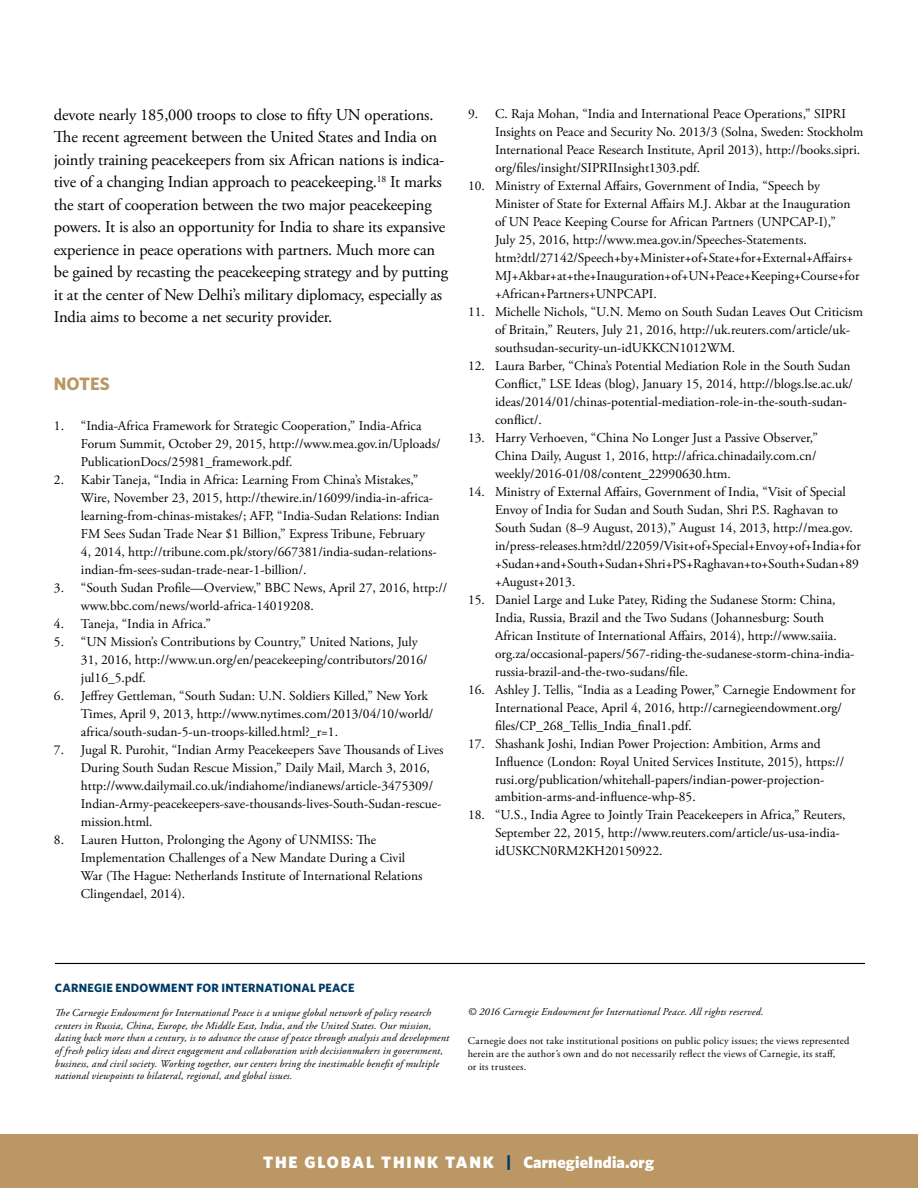
<style>
.page{position:relative;width:918px;height:1188px;background:#fff}
.page>*{position:absolute;margin:0;border:0;box-sizing:border-box;transform-origin:0 0}
.t1{font:700 18px "Whitney";color:#ba9765}
.t2{font:16.5px/22.5px "Adobe Garamond Pro";letter-spacing:-.01em;color:#000}
.t3{font:900 16.5px "Whitney";letter-spacing:.025em;color:#fff}
.t4{font:13.5px/18px "Adobe Garamond Pro";color:#000}
.t5{font:700 12px "Whitney";letter-spacing:.02em;color:#003a63}
.t6{font:italic 10.5px/12.6px "Adobe Garamond Pro";letter-spacing:.02em;color:#000}
.t7{font:10.5px/13px "Adobe Garamond Pro";letter-spacing:.02em;color:#000}
.s1{font-style:italic}
.s2{color:#003a63}
</style>
<div class="page">
<div style="left:0;top:1134px;width:918px;height:54px;background:#ba9765"></div>
<hr style="left:55px;top:963px;width:810px;height:1px;background:#000">
<p class="t2" style="left:54px;top:104px;width:396px">devote nearly 185,000 troops to close to fifty UN operations.<br>The recent agreement between the United States and India on jointly training peacekeepers from six African nations is indica&shy;tive of a changing Indian approach to peacekeeping.<sup>18</sup> It marks the start of cooperation between the two major peacekeeping powers. It is also an opportunity for India to share its expansive experience in peace operations with partners. Much more can be gained by recasting the peacekeeping strategy and by putting it at the center of New Delhi’s military diplomacy, especially as India aims to become a net security provider.</p>
<h1 class="t1" style="left:54px;top:372px;width:57px">NOTES</h1>
<p class="t4" style="left:81px;top:418px;width:361px;text-indent:-27px">1. “India-Africa Framework for Strategic Cooperation,” India-Africa<br>Forum Summit, October 29, 2015, http://www.mea.gov.in/Uploads/<br>PublicationDocs/25981_framework.pdf.</p>
<p class="t4" style="left:81px;top:472px;width:360px;text-indent:-27px">2. Kabir Taneja, “India in Africa: Learning From China’s Mistakes,” Wire, November 23, 2015, http://thewire.in/16099/india-in-africa&shy;learning-from-chinas-mistakes/; AFP, “India-Sudan Relations: Indian FM Sees Sudan Trade Near $1 Billion,” Express Tribune, February<br>4, 2014, http://tribune.com.pk/story/667381/india-sudan-relations&shy;indian-fm-sees-sudan-trade-near-1-billion/.</p>
<p class="t4" style="left:81px;top:580px;width:368px;text-indent:-27px">3. “South Sudan Profile—Overview,” BBC News, April 27, 2016, http:// www.bbc.com/news/world-africa-14019208.</p>
<p class="t4" style="left:54px;top:616px;width:159px">4. Taneja, “India in Africa.”</p>
<p class="t4" style="left:81px;top:634px;width:348px;text-indent:-27px">5. “UN Mission’s Contributions by Country,” United Nations, July<br>31, 2016, http://www.un.org/en/peacekeeping/contributors/2016/ jul16_5.pdf.</p>
<p class="t4" style="left:81px;top:688px;width:354px;text-indent:-27px">6. Jeffrey Gettleman, “South Sudan: U.N. Soldiers Killed,” New York<br>Times, April 9, 2013, http://www.nytimes.com/2013/04/10/world/ africa/south-sudan-5-un-troops-killed.html?_r=1.</p>
<p class="t4" style="left:81px;top:742px;width:364px;text-indent:-27px">7. Jugal R. Purohit, “Indian Army Peacekeepers Save Thousands of Lives During South Sudan Rescue Mission,” Daily Mail, March 3, 2016, http://www.dailymail.co.uk/indiahome/indianews/article-3475309/ Indian-Army-peacekeepers-save-thousands-lives-South-Sudan-rescue&shy;mission.html.</p>
<p class="t4" style="left:81px;top:832px;width:343px;text-indent:-27px">8. Lauren Hutton, Prolonging the Agony of UNMISS: The Implementation Challenges of a New Mandate During a Civil War (The Hague: Netherlands Institute of International Relations Clingendael, 2014).</p>
<p class="t4" style="left:495px;top:105px;width:370px;text-indent:-27px">9. C. Raja Mohan, “India and International Peace Operations,” SIPRI Insights on Peace and Security No. 2013/3 (Solna, Sweden: Stockholm International Peace Research Institute, April 2013), http://books.sipri. org/files/insight/SIPRIInsight1303.pdf.</p>
<p class="t4" style="left:495px;top:177px;width:366px;text-indent:-27px">10. Ministry of External Affairs, Government of India, “Speech by Minister of State for External Affairs M.J. Akbar at the Inauguration of UN Peace Keeping Course for African Partners (UNPCAP-I),”<br>July 25, 2016, http://www.mea.gov.in/Speeches-Statements. htm?dtl/27142/Speech+by+Minister+of+State+for+External+Affairs+ MJ+Akbar+at+the+Inauguration+of+UN+Peace+Keeping+Course+for +African+Partners+UNPCAPI.</p>
<p class="t4" style="left:495px;top:303px;width:370px;text-indent:-27px">11. Michelle Nichols, “U.N. Memo on South Sudan Leaves Out Criticism of Britain,” Reuters, July 21, 2016, http://uk.reuters.com/article/uk&shy;southsudan-security-un-idUKKCN1012WM.</p>
<p class="t4" style="left:495px;top:357px;width:359px;text-indent:-27px">12. Laura Barber, “China’s Potential Mediation Role in the South Sudan Conflict,” LSE Ideas (blog), January 15, 2014, http://blogs.lse.ac.uk/ ideas/2014/01/chinas-potential-mediation-role-in-the-south-sudan&shy;conflict/.</p>
<p class="t4" style="left:495px;top:429px;width:324px;text-align:justify;text-indent:-27px">13. Harry Verhoeven, “China No Longer Just a Passive Observer,” China Daily, August 1, 2016, http://africa.chinadaily.com.cn/ weekly/2016-01/08/content_22990630.htm.</p>
<p class="t4" style="left:495px;top:483px;width:368px;text-indent:-27px">14. Ministry of External Affairs, Government of India, “Visit of Special Envoy of India for Sudan and South Sudan, Shri P.S. Raghavan to South Sudan (8–9 August, 2013),” August 14, 2013, http://mea.gov. in/press-releases.htm?dtl/22059/Visit+of+Special+Envoy+of+India+for +Sudan+and+South+Sudan+Shri+PS+Raghavan+to+South+Sudan+89 +August+2013.</p>
<p class="t4" style="left:495px;top:591px;width:361px;text-indent:-27px">15. Daniel Large and Luke Patey, Riding the Sudanese Storm: China, India, Russia, Brazil and the Two Sudans (Johannesburg: South African Institute of International Affairs, 2014), http://www.saiia. org.za/occasional-papers/567-riding-the-sudanese-storm-china-india&shy;russia-brazil-and-the-two-sudans/file.</p>
<p class="t4" style="left:495px;top:681px;width:362px;text-indent:-27px">16. Ashley J. Tellis, “India as a Leading Power,” Carnegie Endowment for<br>International Peace, April 4, 2016, http://carnegieendowment.org/ files/CP_268_Tellis_India_final1.pdf.</p>
<p class="t4" style="left:495px;top:735px;width:351px;text-indent:-27px">17. Shashank Joshi, Indian Power Projection: Ambition, Arms and Influence (London: Royal United Services Institute, 2015), https:// rusi.org/publication/whitehall-papers/indian-power-projection&shy;ambition-arms-and-influence-whp-85.</p>
<p class="t4" style="left:495px;top:807px;width:352px;text-indent:-27px">18. “U.S., India Agree to Jointly Train Peacekeepers in Africa,” Reuters,<br>September 22, 2015, http://www.reuters.com/article/us-usa-india&shy;idUSKCN0RM2KH20150922.</p>
<p class="t5" style="left:55px;top:979px;width:301px">CARNEGIE ENDOWMENT FOR INTERNATIONAL PEACE</p>
<p class="t6" style="left:55px;top:1007px;width:396px">The Carnegie Endowment for International Peace is a unique global network of policy research centers in Russia, China, Europe, the Middle East, India, and the United States. Our mission, dating back more than a century, is to advance the cause of peace through analysis and development of fresh policy ideas and direct engagement and collaboration with decisionmakers in government, business, and civil society. Working together, our centers bring the inestimable benefit of multiple national viewpoints to bilateral, regional, and global issues.</p>
<p class="t6" style="left:468px;top:1006px;width:298px">© 2016 Carnegie Endowment for International Peace. All rights reserved.</p>
<p class="t7" style="left:468px;top:1035px;width:383px">Carnegie does not take institutional positions on public policy issues; the views represented herein are the author<span class="s1">’</span>s own and do not necessarily reflect the views of Carnegie, its staff,<br>or its trustees.</p>
<p class="t3" style="left:263px;top:1151px;width:393px">THE GLOBAL THINK TANK <span class="s2">|</span> CarnegieIndia.org</p>
</div>
